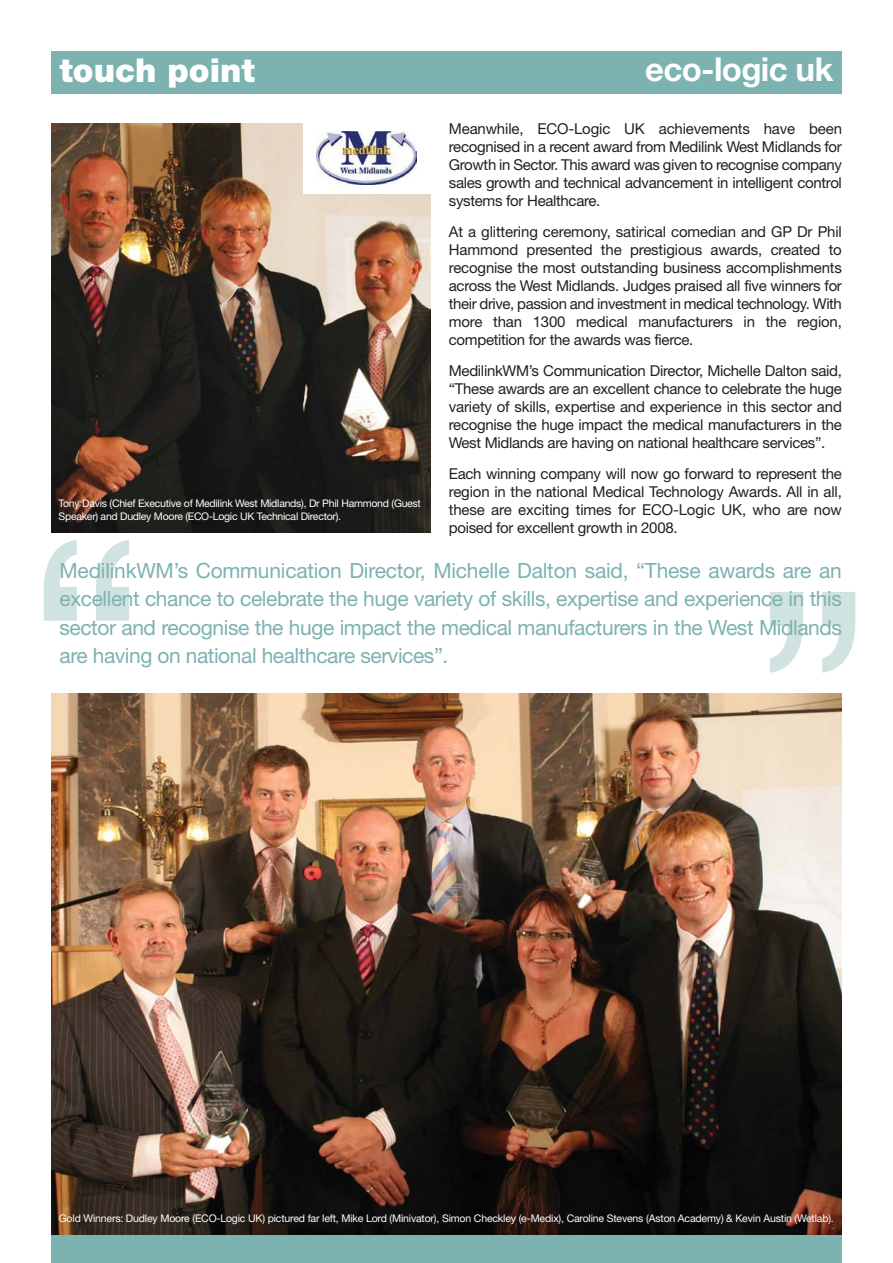
<style>
.page{position:relative;width:893px;height:1263px;background:#fff}
.page>*{position:absolute;margin:0;border:0;box-sizing:border-box;transform-origin:0 0}
.t1{font:317.55px "Helvetica";color:#d0e3e1}
.t2{font:700 33px "Helvetica Neue";letter-spacing:-.02em;color:#fff}
.t3{font:900 33px "Helvetica Neue";color:#fff}
.t4{font:21px/28.5px "Helvetica Neue";letter-spacing:-.02em;color:#7cb2b0;text-align:justify}
.t5{font:15px/18px "Helvetica Neue";letter-spacing:-.02em;color:#231f20;text-align:justify}
.t6{font:10.5px/13.5px "Helvetica Neue";letter-spacing:-.015em;color:#fff}
</style>
<div class="page">
<div style="left:51px;top:51px;width:791px;height:43px;background:#7cb2b0"></div>
<img style="left:51px;top:693px;width:791px;height:542px">
<img style="left:51px;top:124px;width:379px;height:409px">
<div style="left:51px;top:1235px;width:791px;height:28px;background:#7cb2b0"></div>
<div style="left:303px;top:122px;width:128px;height:72px;background:#fff"></div>
<img style="left:317px;top:132px;width:100px;height:52px">
<h2 class="t3" style="left:60px;top:58px;width:197px">touch point</h2>
<h2 class="t2" style="left:645px;top:58px;width:189px">eco-logic uk</h2>
<p class="t5" style="left:449px;top:122px;width:395px">Meanwhile, ECO-Logic UK achievements have been recognised in a recent award from Medilink West Midlands for Growth in Sector. This award was given to recognise company sales growth and technical advancement in intelligent control systems for Healthcare.</p>
<p class="t5" style="left:449px;top:224px;width:395px">At a glittering ceremony, satirical comedian and GP Dr Phil Hammond presented the prestigious awards, created to recognise the most outstanding business accomplishments across the West Midlands. Judges praised all five winners for their drive, passion and investment in medical technology. With more than 1300 medical manufacturers in the region, competition for the awards was fierce.</p>
<p class="t5" style="left:449px;top:363px;width:395px">MedilinkWM’s Communication Director, Michelle Dalton said, “These awards are an excellent chance to celebrate the huge variety of skills, expertise and experience in this sector and recognise the huge impact the medical manufacturers in the West Midlands are having on national healthcare services”.</p>
<p class="t5" style="left:449px;top:466px;width:395px">Each winning company will now go forward to represent the region in the national Medical Technology Awards. All in all, these are exciting times for ECO-Logic UK, who are now poised for excellent growth in 2008.</p>
<h1 class="t1" style="left:32px;top:542px;width:107px">“</h1>
<p class="t6" style="left:59px;top:497px;width:364px">Tony Davis (Chief Executive of Medilink West Midlands), Dr Phil Hammond (Guest<br>Speaker) and Dudley Moore (ECO-Logic UK Technical Director).</p>
<p class="t4" style="left:60px;top:558px;width:784px">MedilinkWM’s Communication Director, Michelle Dalton said, “These awards are an excellent chance to celebrate the huge variety of skills, expertise and experience in this sector and recognise the huge impact the medical manufacturers in the West Midlands are having on national healthcare services”.</p>
<h1 class="t1" style="left:867px;top:671px;width:107px;rotate:-180deg">“</h1>
<p class="t6" style="left:59px;top:1213px;width:776px">Gold Winners: Dudley Moore (ECO-Logic UK) pictured far left, Mike Lord (Minivator), Simon Checkley (e-Medix), Caroline Stevens (Aston Academy) &amp; Kevin Austin (Wetlab).</p>
</div>
